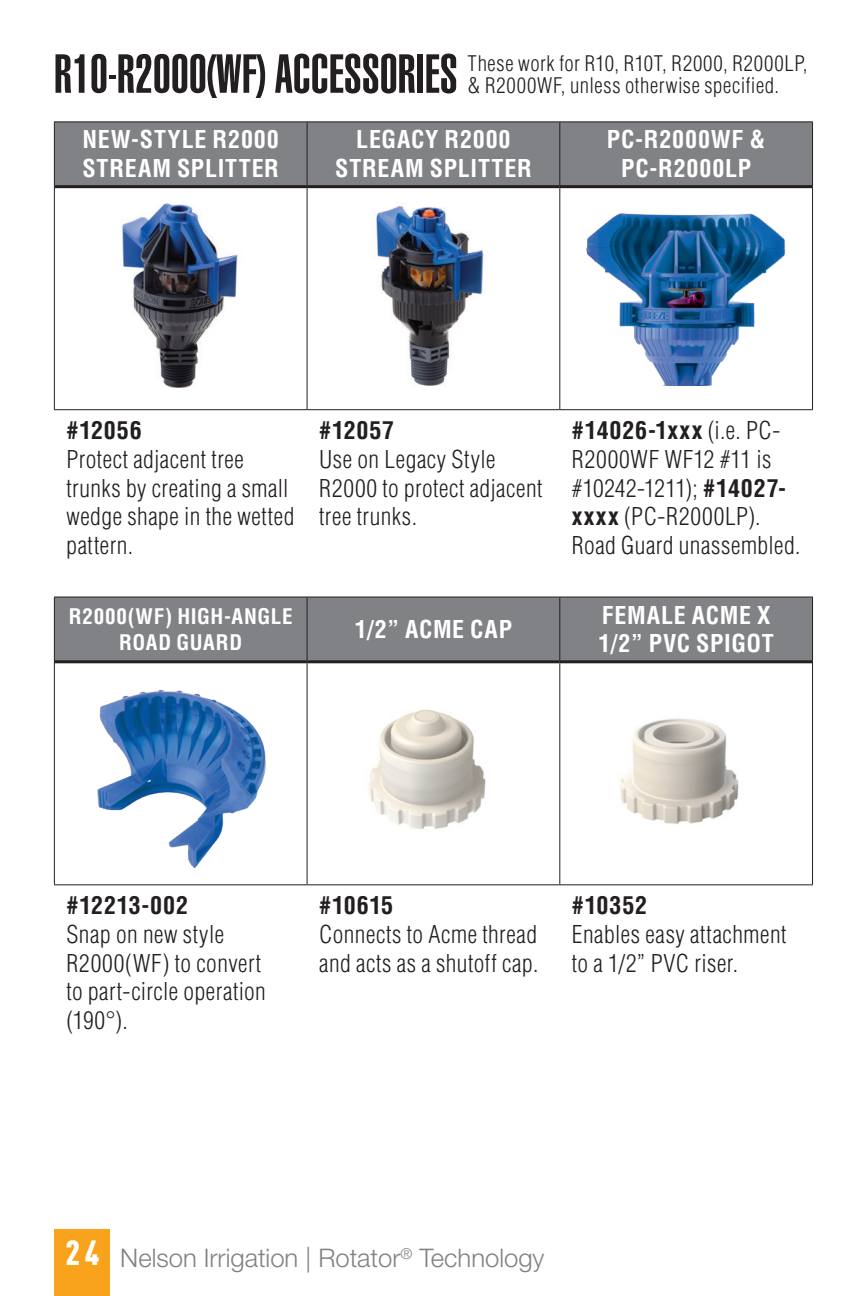
<style>
.page{position:relative;width:864px;height:1296px;background:#fff}
.page>*{position:absolute;margin:0;border:0;box-sizing:border-box;transform-origin:0 0}
.t1{font:54px "Helvetica LT Std Ultra Comp";color:#231f20}
.t2{font:900 condensed 34.5px "DIN Pro";color:#fff}
.Product_Heading_2nd{font:300 25.5px "Helvetica Neue LT Std";color:#808285}
.t3{font:300 condensed 24px/28.8px "Helvetica LT Std";letter-spacing:.02em;color:#231f20}
.t4{font:700 condensed 24px/28.8px "Helvetica LT Std";letter-spacing:.03em;color:#fff}
.t5{font:700 condensed 24px "Helvetica LT Std";letter-spacing:.03em;color:#231f20}
.t6{font:300 condensed 21px/22.5px "Helvetica LT Std";letter-spacing:.03em;color:#231f20}
.t7{font:700 condensed 21px/25.2px "Helvetica LT Std";letter-spacing:.03em;color:#fff;text-align:center}
.s1{font-weight:700}
</style>
<div class="page">
<img style="left:97px;top:690px;width:169px;height:178px">
<img style="left:122px;top:203px;width:116px;height:184px">
<img style="left:376px;top:206px;width:108px;height:180px">
<div style="left:55px;top:122px;width:757px;height:63px;background:#808285"></div>
<hr style="left:307px;top:122px;width:1px;height:63px;background:#231f20">
<hr style="left:559px;top:122px;width:1px;height:63px;background:#231f20">
<hr style="left:812px;top:122px;width:1px;height:65px;background:#231f20">
<hr style="left:54px;top:187px;width:1px;height:222px;background:#231f20">
<hr style="left:307px;top:188px;width:1px;height:221px;background:#231f20">
<hr style="left:559px;top:188px;width:1px;height:221px;background:#231f20">
<hr style="left:812px;top:187px;width:1px;height:222px;background:#231f20">
<hr style="left:55px;top:185px;width:252px;height:3px;background:#231f20">
<hr style="left:307px;top:185px;width:253px;height:3px;background:#231f20">
<hr style="left:560px;top:185px;width:252px;height:3px;background:#231f20">
<hr style="left:54px;top:121px;width:253px;height:1px;background:#231f20">
<hr style="left:54px;top:122px;width:1px;height:65px;background:#231f20">
<hr style="left:307px;top:121px;width:253px;height:1px;background:#231f20">
<hr style="left:560px;top:121px;width:253px;height:1px;background:#231f20">
<hr style="left:54px;top:409px;width:253px;height:1px;background:#231f20">
<hr style="left:307px;top:409px;width:253px;height:1px;background:#231f20">
<hr style="left:560px;top:409px;width:253px;height:1px;background:#231f20">
<div style="left:55px;top:598px;width:757px;height:62px;background:#808285"></div>
<hr style="left:54px;top:597px;width:1px;height:65px;background:#231f20">
<hr style="left:307px;top:597px;width:253px;height:1px;background:#231f20">
<hr style="left:307px;top:597px;width:1px;height:63px;background:#231f20">
<hr style="left:560px;top:597px;width:253px;height:1px;background:#231f20">
<hr style="left:559px;top:597px;width:1px;height:63px;background:#231f20">
<hr style="left:812px;top:597px;width:1px;height:65px;background:#231f20">
<hr style="left:54px;top:662px;width:1px;height:222px;background:#231f20">
<hr style="left:307px;top:663px;width:1px;height:221px;background:#231f20">
<hr style="left:559px;top:663px;width:1px;height:221px;background:#231f20">
<hr style="left:812px;top:662px;width:1px;height:222px;background:#231f20">
<hr style="left:307px;top:884px;width:253px;height:1px;background:#231f20">
<hr style="left:560px;top:884px;width:253px;height:1px;background:#231f20">
<hr style="left:55px;top:660px;width:252px;height:3px;background:#231f20">
<hr style="left:307px;top:660px;width:253px;height:3px;background:#231f20">
<hr style="left:560px;top:660px;width:252px;height:3px;background:#231f20">
<hr style="left:54px;top:597px;width:253px;height:1px;background:#231f20">
<hr style="left:54px;top:884px;width:253px;height:1px;background:#231f20">
<img style="left:620px;top:718px;width:119px;height:106px">
<img style="left:368px;top:709px;width:118px;height:120px">
<div style="left:54px;top:1229px;width:56px;height:67px;background:#f9a21c"></div>
<img style="left:586px;top:213px;width:200px;height:172px">
<p class="t1" style="left:54px;top:43px;width:405px">R10-R2000(WF) ACCESSORIES</p>
<p class="t6" style="left:468px;top:52px;width:341px">These work for R10, R10T, R2000, R2000LP, &amp; R2000WF, unless otherwise specified.</p>
<p class="t4" style="left:83px;top:125px;width:198px">NEW-STYLE R2000</p>
<p class="t4" style="left:83px;top:154px;width:198px">STREAM SPLITTER</p>
<p class="t4" style="left:356px;top:125px;width:156px">LEGACY R2000</p>
<p class="t4" style="left:335px;top:154px;width:198px">STREAM SPLITTER</p>
<p class="t4" style="left:607px;top:125px;width:160px">PC-R2000WF &amp;</p>
<p class="t4" style="left:621px;top:154px;width:131px">PC-R2000LP</p>
<p class="t5" style="left:66px;top:415px;width:77px">#12056</p>
<p class="t3" style="left:66px;top:444px;width:229px">Protect adjacent tree trunks by creating a small wedge shape in the wetted pattern.</p>
<p class="t5" style="left:319px;top:415px;width:77px">#12057</p>
<p class="t3" style="left:319px;top:444px;width:225px">Use on Legacy Style<br>R2000 to protect adjacent tree trunks.</p>
<p class="t7" style="left:69px;top:604px;width:225px">R2000(WF) HIGH-ANGLE<br>ROAD GUARD</p>
<p class="t4" style="left:355px;top:615px;width:159px">1/2” ACME CAP</p>
<p class="t3" style="left:572px;top:416px;width:230px"><span class="s1">#14026-1xxx</span> (i.e. PC-<br>R2000WF WF12 #11 is #10242-1211); <span class="s1">#14027- xxxx</span> (PC-R2000LP).<br>Road Guard unassembled.</p>
<p class="t4" style="left:599px;top:600px;width:177px">FEMALE ACME X<br>1/2” PVC SPIGOT</p>
<p class="t5" style="left:66px;top:890px;width:123px">#12213-002</p>
<p class="t3" style="left:66px;top:920px;width:201px">Snap on new style<br>R2000(WF) to convert to part-circle operation (190°).</p>
<p class="t5" style="left:319px;top:890px;width:76px">#10615</p>
<p class="t3" style="left:319px;top:920px;width:221px">Connects to Acme thread and acts as a shutoff cap.</p>
<p class="t5" style="left:572px;top:890px;width:77px">#10352</p>
<p class="t3" style="left:572px;top:920px;width:216px">Enables easy attachment to a 1/2” PVC riser.</p>
<p class="t2" style="left:66px;top:1225px;width:36px">24</p>
<p class="Product_Heading_2nd" style="left:120px;top:1243px;width:426px">Nelson Irrigation | Rotator<sup>®</sup> Technology</p>
</div>
